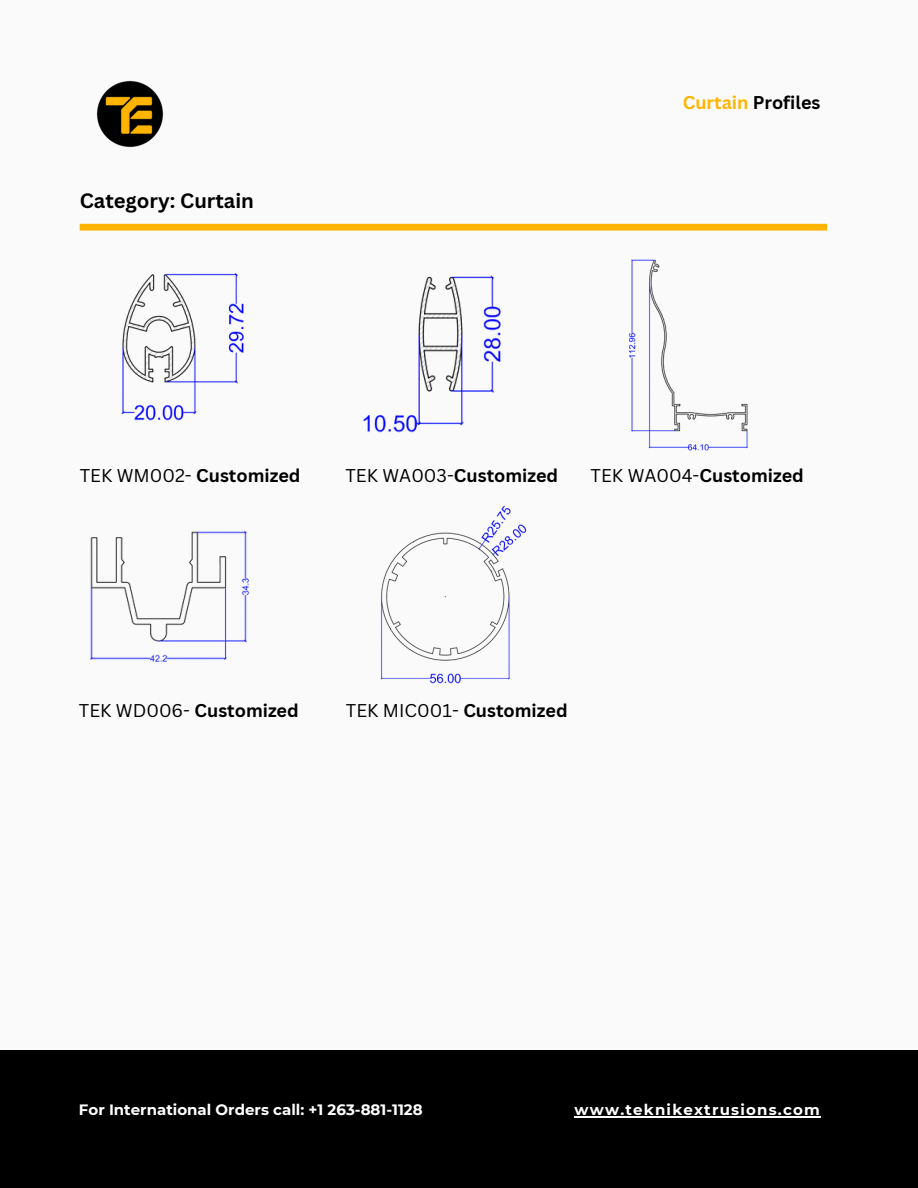
<style>
.page{position:relative;width:918px;height:1188px;background:#fafafa}
.page>*{position:absolute;margin:0;border:0;box-sizing:border-box;transform-origin:0 0}
.t1{font:700 20.25px "Canva Sans";color:#000}
.t2{font:700 18px "Canva Sans";color:#000}
.t3{font:18px "Canva Sans";color:#000}
.t4{font:700 15px "Montserrat";color:#fff}
.t5{font:700 15px "Montserrat";letter-spacing:.08em;color:#fff}
.s1{color:#ffb400}
.s2{font-weight:400}
.s3{font-weight:700}
</style>
<div class="page">
<img style="left:96px;top:80px;width:68px;height:68px">
<div style="left:0;top:1050px;width:918px;height:138px;background:#000"></div>
<div style="left:80px;top:224px;width:747px;height:7px;background:#ffb400"></div>
<hr style="left:575px;top:1116px;width:246px;height:1px;background:#fff">
<img style="left:121px;top:273px;width:123px;height:148px">
<img style="left:363px;top:275px;width:138px;height:158px">
<img style="left:628px;top:259px;width:120px;height:192px">
<img style="left:90px;top:531px;width:159px;height:131px">
<img style="left:380px;top:505px;width:147px;height:179px">
<p class="t1" style="left:80px;top:186px;width:176px">Category: Curtain</p>
<p class="t2" style="left:683px;top:90px;width:139px"><span class="s1">Curtain</span> Profiles</p>
<p class="t2" style="left:80px;top:463px;width:222px"><span class="s2">TEK WM002-</span> Customized</p>
<p class="t2" style="left:345px;top:463px;width:214px"><span class="s2">TEK WA003-</span>Customized</p>
<h3 class="t2" style="left:591px;top:463px;width:215px"><span class="s2">TEK WA004-</span>Customized</h3>
<p class="t2" style="left:79px;top:698px;width:221px"><span class="s2">TEK WD006-</span> Customized</p>
<h3 class="t3" style="left:346px;top:698px;width:223px">TEK MIC001- <span class="s3">Customized</span></h3>
<h1 class="t4" style="left:79px;top:1101px;width:345px">For International Orders call: +1 263-881-1128</h1>
<h2 class="t5" style="left:575px;top:1101px;width:247px">www.teknikextrusions.com</h2>
</div>
